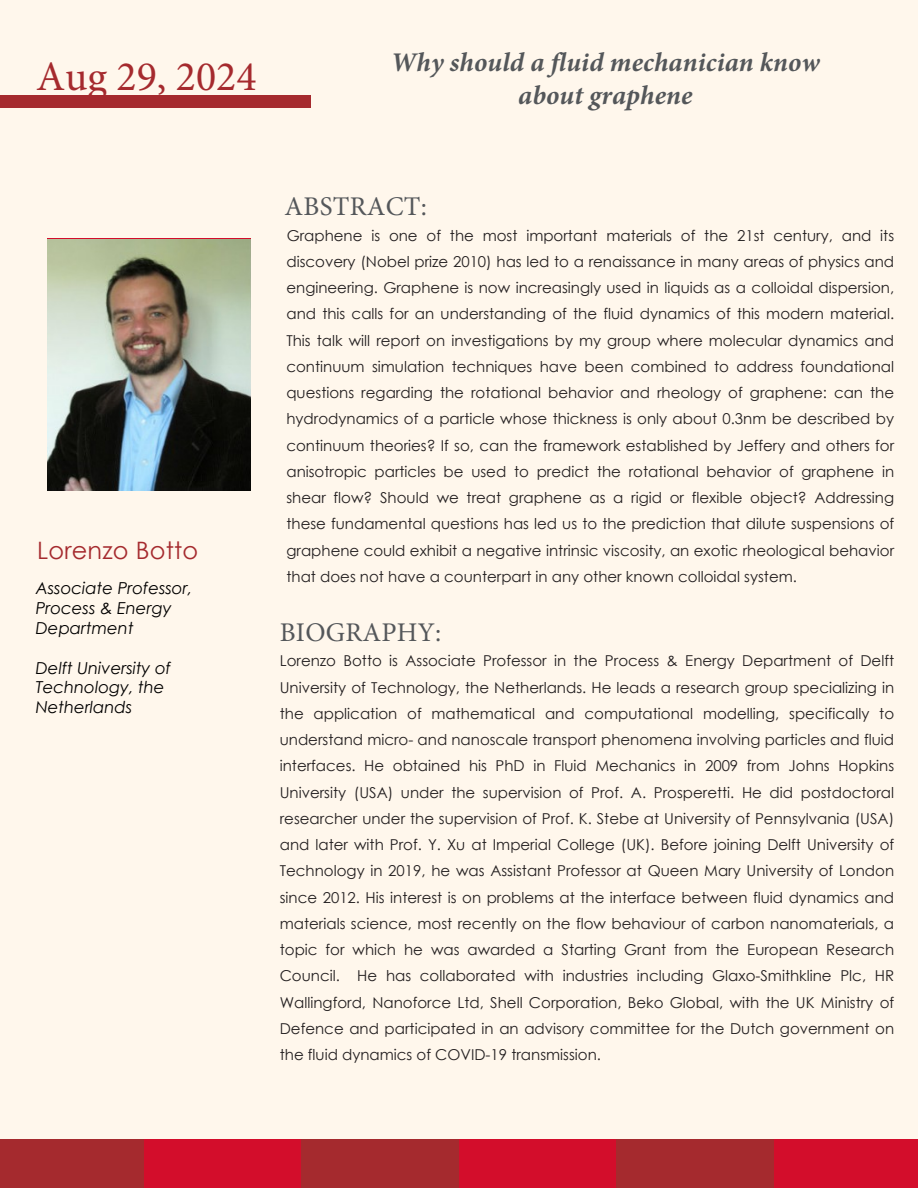
<style>
.page{position:relative;width:918px;height:1188px;background:#fff7ec}
.page>*{position:absolute;margin:0;border:0;box-sizing:border-box;transform-origin:0 0}
.t1{font:42px "Minion Pro";color:#a52a2e}
.t2{font:italic 700 27px/32.4px "Minion Pro";letter-spacing:.005em;color:#54575a;text-align:center}
.t3{font:27px "Minion Pro";letter-spacing:.01em;color:#54575a}
.t4{font:24px "Century Gothic";letter-spacing:.01em;color:#a52a2e}
.t5{font:italic 16.5px/19.8px "Century Gothic";color:#000}
.t6{font:15px/26.2px "Century Gothic";color:#231f20;text-align:justify}
</style>
<div class="page">
<div style="left:0;top:95px;width:310px;height:13px;background:#a52a2e"></div>
<div style="left:0;top:1139px;width:144px;height:49px;background:#a52a2e"></div>
<div style="left:144px;top:1139px;width:157px;height:49px;background:#d30d2b"></div>
<div style="left:302px;top:1139px;width:157px;height:49px;background:#a52a2e"></div>
<div style="left:459px;top:1139px;width:157px;height:49px;background:#d30d2b"></div>
<div style="left:616px;top:1139px;width:158px;height:49px;background:#a52a2e"></div>
<div style="left:774px;top:1139px;width:144px;height:49px;background:#d30d2b"></div>
<img style="left:47px;top:239px;width:203px;height:252px">
<p class="t1" style="left:36px;top:48px;width:222px">Aug 29, 2024</p>
<p class="t2" style="left:391px;top:46px;width:431px">Why should a fluid mechanician know about graphene</p>
<p class="t4" style="left:37px;top:533px;width:163px">Lorenzo Botto</p>
<p class="t5" style="left:36px;top:578px;width:158px">Associate Professor,<br>Process &amp; Energy<br>Department</p>
<p class="t5" style="left:36px;top:657px;width:137px">Delft University of<br>Technology, the<br>Netherlands</p>
<p class="t3" style="left:285px;top:188px;width:144px">ABSTRACT:</p>
<p class="t6" style="left:286px;top:222px;width:609px">Graphene is one of the most important materials of the 21st century, and its discovery (Nobel prize 2010) has led to a renaissance in many areas of physics and engineering. Graphene is now increasingly used in liquids as a colloidal dispersion, and this calls for an understanding of the fluid dynamics of this modern material.<br>This talk will report on investigations by my group where molecular dynamics and continuum simulation techniques have been combined to address foundational questions regarding the rotational behavior and rheology of graphene: can the hydrodynamics of a particle whose thickness is only about 0.3nm be described by continuum theories? If so, can the framework established by Jeffery and others for anisotropic particles be used to predict the rotational behavior of graphene in shear flow? Should we treat graphene as a rigid or flexible object? Addressing these fundamental questions has led us to the prediction that dilute suspensions of graphene could exhibit a negative intrinsic viscosity, an exotic rheological behavior that does not have a counterpart in any other known colloidal system.</p>
<p class="t3" style="left:280px;top:614px;width:163px">BIOGRAPHY:</p>
<p class="t6" style="left:280px;top:647px;width:616px">Lorenzo Botto is Associate Professor in the Process &amp; Energy Department of Delft University of Technology, the Netherlands. He leads a research group specializing in the application of mathematical and computational modelling, specifically to understand micro- and nanoscale transport phenomena involving particles and fluid interfaces. He obtained his PhD in Fluid Mechanics in 2009 from Johns Hopkins University (USA) under the supervision of Prof. A. Prosperetti. He did postdoctoral researcher under the supervision of Prof. K. Stebe at University of Pennsylvania (USA) and later with Prof. Y. Xu at Imperial College (UK). Before joining Delft University of Technology in 2019, he was Assistant Professor at Queen Mary University of London since 2012. His interest is on problems at the interface between fluid dynamics and materials science, most recently on the flow behaviour of carbon nanomaterials, a topic for which he was awarded a Starting Grant from the European Research Council. He has collaborated with industries including Glaxo-Smithkline Plc, HR Wallingford, Nanoforce Ltd, Shell Corporation, Beko Global, with the UK Ministry of Defence and participated in an advisory committee for the Dutch government on the fluid dynamics of COVID-19 transmission.</p>
</div>
